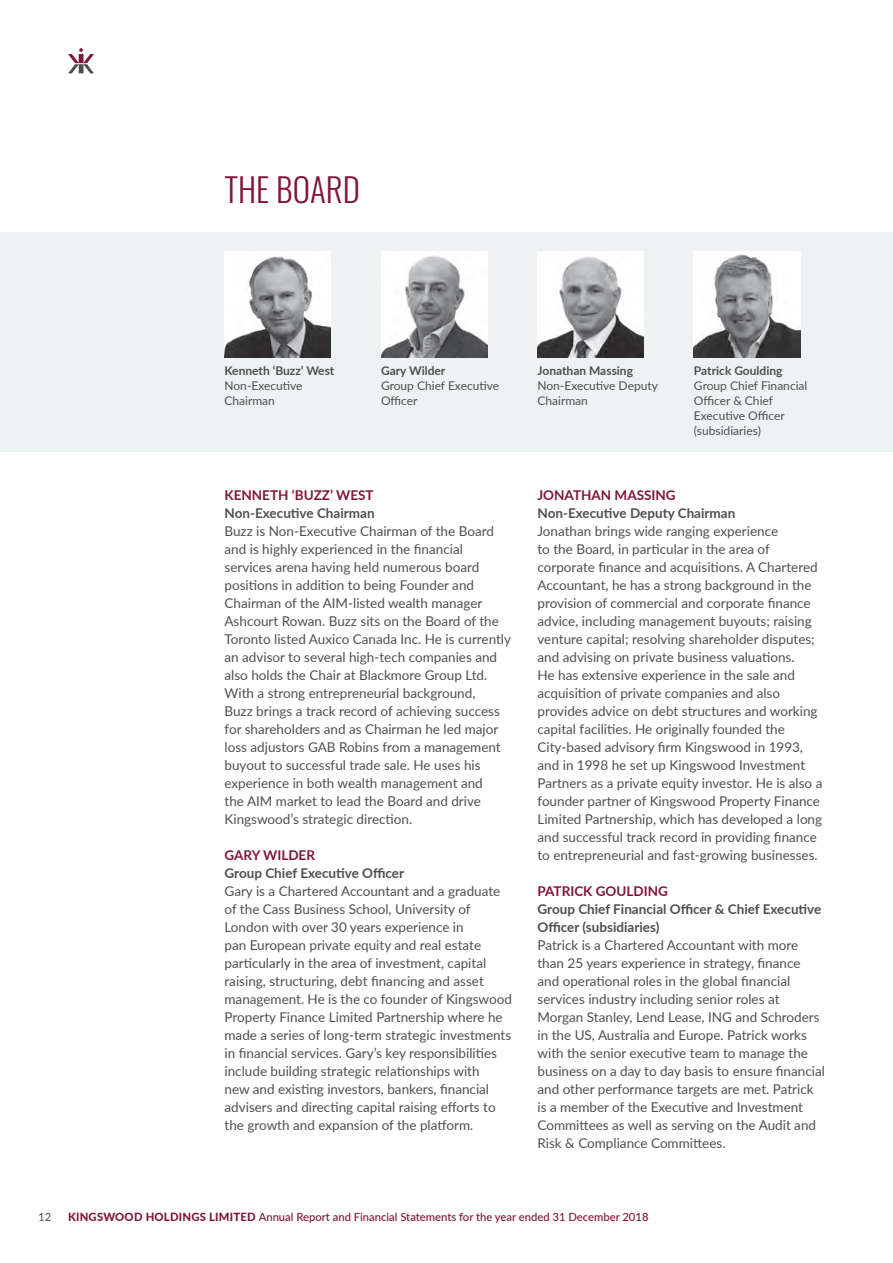
<style>
.page{position:relative;width:893px;height:1263px;background:#fff}
.page>*{position:absolute;margin:0;border:0;box-sizing:border-box;transform-origin:0 0}
.t1{font:300 33px "Oswald";color:#801539}
.t2{font:13.5px/18px "Lato";color:#4e4f4f}
.t3{font:700 13.5px/18px "Lato";color:#4e4f4f}
.t4{font:700 13.5px "Lato";color:#801539}
.t5{font:12px/15px "Lato";color:#4e4f4f}
.t6{font:700 12px "Lato";color:#4e4f4f}
.t7{font:500 11.25px "Lato";color:#801539}
.t8{font:11.25px "Lato";color:#4e4f4f}
.s1{font-weight:800}
</style>
<div class="page">
<svg style="left:68px;top:48px;width:26px;height:25px"></svg>
<div style="left:0;top:233px;width:893px;height:219px;background:#eff2f3"></div>
<img style="left:225px;top:252px;width:106px;height:106px">
<img style="left:537px;top:252px;width:107px;height:106px">
<img style="left:381px;top:252px;width:106px;height:106px">
<img style="left:694px;top:252px;width:106px;height:106px">
<h1 class="t1" style="left:225px;top:160px;width:137px">THE BOARD</h1>
<p class="t6" style="left:225px;top:362px;width:111px">Kenneth ‘Buzz’ West</p>
<p class="t5" style="left:225px;top:378px;width:80px">Non-Executive<br>Chairman</p>
<p class="t6" style="left:381px;top:362px;width:66px">Gary Wilder</p>
<p class="t5" style="left:381px;top:378px;width:120px">Group Chief Executive<br>Officer</p>
<p class="t6" style="left:537px;top:362px;width:97px">Jonathan Massing</p>
<p class="t5" style="left:537px;top:378px;width:122px">Non-Executive Deputy<br>Chairman</p>
<p class="t6" style="left:694px;top:362px;width:90px">Patrick Goulding</p>
<p class="t5" style="left:694px;top:378px;width:115px">Group Chief Financial<br>Officer &amp; Chief<br>Executive Officer (subsidiaries)</p>
<p class="t4" style="left:225px;top:485px;width:151px">KENNETH ‘BUZZ’ WEST</p>
<p class="t3" style="left:225px;top:503px;width:152px">Non-Executive Chairman</p>
<p class="t2" style="left:225px;top:521px;width:288px">Buzz is Non-Executive Chairman of the Board and is highly experienced in the financial services arena having held numerous board positions in addition to being Founder and Chairman of the AIM-listed wealth manager Ashcourt Rowan. Buzz sits on the Board of the Toronto listed Auxico Canada Inc. He is currently an advisor to several high-tech companies and also holds the Chair at Blackmore Group Ltd.<br>With a strong entrepreneurial background,<br>Buzz brings a track record of achieving success for shareholders and as Chairman he led major loss adjustors GAB Robins from a management buyout to successful trade sale. He uses his experience in both wealth management and<br>the AIM market to lead the Board and drive Kingswood’s strategic direction.</p>
<p class="t4" style="left:225px;top:845px;width:92px">GARY WILDER</p>
<p class="t3" style="left:225px;top:863px;width:181px">Group Chief Executive Officer</p>
<p class="t2" style="left:225px;top:881px;width:289px">Gary is a Chartered Accountant and a graduate of the Cass Business School, University of London with over 30 years experience in<br>pan European private equity and real estate particularly in the area of investment, capital raising, structuring, debt financing and asset management. He is the co founder of Kingswood Property Finance Limited Partnership where he made a series of long-term strategic investments in financial services. Gary’s key responsibilities include building strategic relationships with<br>new and existing investors, bankers, financial advisers and directing capital raising efforts to the growth and expansion of the platform.</p>
<p class="t4" style="left:537px;top:485px;width:140px">JONATHAN MASSING</p>
<p class="t3" style="left:537px;top:503px;width:199px">Non-Executive Deputy Chairman</p>
<p class="t2" style="left:537px;top:521px;width:286px">Jonathan brings wide ranging experience<br>to the Board, in particular in the area of corporate finance and acquisitions. A Chartered Accountant, he has a strong background in the provision of commercial and corporate finance advice, including management buyouts; raising venture capital; resolving shareholder disputes; and advising on private business valuations.<br>He has extensive experience in the sale and acquisition of private companies and also provides advice on debt structures and working capital facilities. He originally founded the City-based advisory firm Kingswood in 1993, and in 1998 he set up Kingswood Investment Partners as a private equity investor. He is also a founder partner of Kingswood Property Finance Limited Partnership, which has developed a long and successful track record in providing finance to entrepreneurial and fast-growing businesses.</p>
<p class="t4" style="left:537px;top:881px;width:132px">PATRICK GOULDING</p>
<p class="t3" style="left:537px;top:899px;width:285px">Group Chief Financial Officer &amp; Chief Executive<br>Officer (subsidiaries)</p>
<p class="t2" style="left:537px;top:935px;width:289px">Patrick is a Chartered Accountant with more than 25 years experience in strategy, finance and operational roles in the global financial services industry including senior roles at Morgan Stanley, Lend Lease, ING and Schroders in the US, Australia and Europe. Patrick works with the senior executive team to manage the business on a day to day basis to ensure financial and other performance targets are met. Patrick is a member of the Executive and Investment Committees as well as serving on the Audit and Risk &amp; Compliance Committees.</p>
<p class="t8" style="left:38px;top:1209px;width:15px">12</p>
<p class="t7" style="left:68px;top:1209px;width:582px"><span class="s1">KINGSWOOD HOLDINGS LIMITED</span> Annual Report and Financial Statements for the year ended 31 December 2018</p>
</div>
